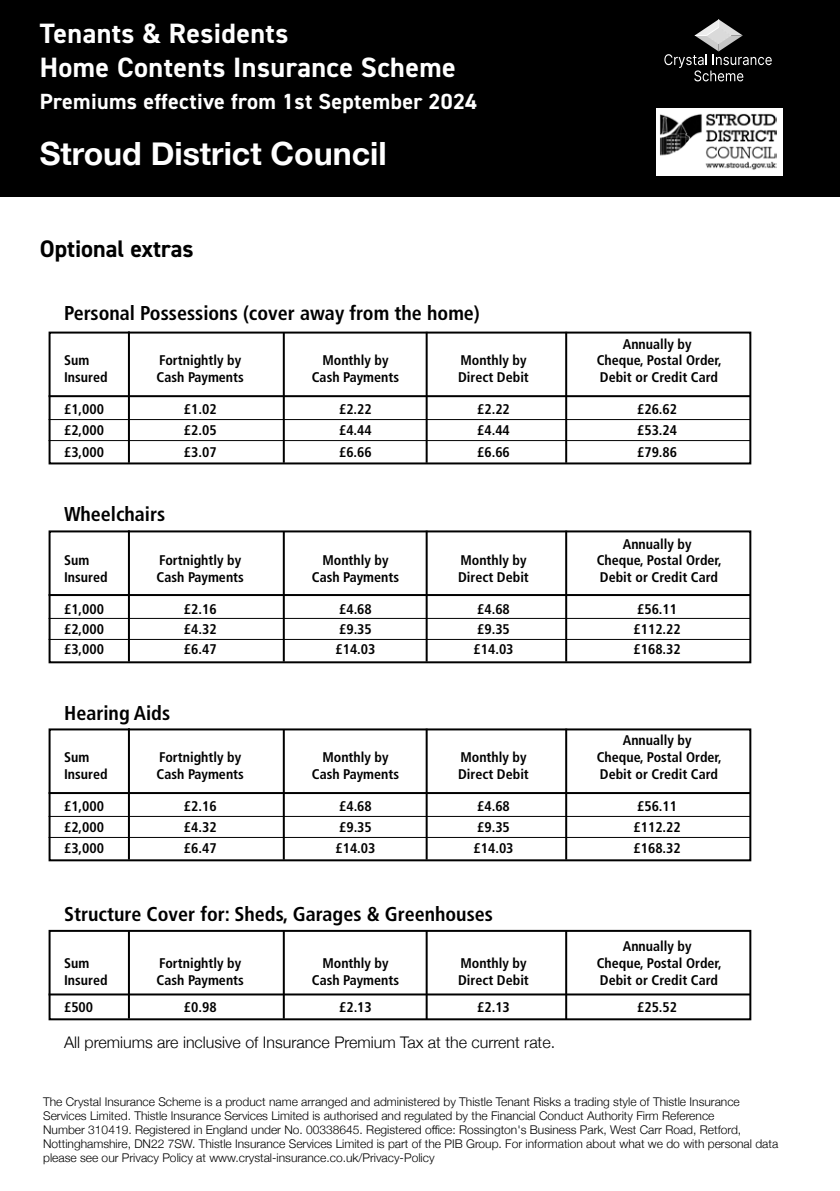
<style>
.page{position:relative;width:840px;height:1191px;background:#fff}
.page>*{position:absolute;margin:0;border:0;box-sizing:border-box;transform-origin:0 0}
.t1{font:700 32px "Helvetica Neue";color:#fff}
.t2{font:700 28px/33.6px "DIN2014";letter-spacing:.015em;color:#fff}
.t3{font:700 24px "DIN2014";color:#000}
.t4{font:700 22px "DIN2014";letter-spacing:.015em;color:#fff}
.t5{font:700 condensed 20px "Frutiger LT Std";color:#000}
.t6{font:300 16px "Helvetica Neue";color:#000}
.t7{font:700 condensed 14px "Frutiger LT Std";color:#000}
.t8{font:300 12px/14px "Helvetica Neue";color:#000}
</style>
<div class="page">
<div style="left:49px;top:331px;width:702px;height:133px;border:2px solid #000"></div>
<hr style="left:49px;top:395px;width:701px;height:2px;background:#000">
<hr style="left:49px;top:419px;width:700px;height:1px;background:#000">
<hr style="left:49px;top:440px;width:701px;height:1px;background:#000">
<hr style="left:128px;top:331px;width:2px;height:132px;background:#000">
<hr style="left:282px;top:332px;width:2px;height:131px;background:#000">
<hr style="left:425px;top:332px;width:2px;height:131px;background:#000">
<hr style="left:565px;top:332px;width:2px;height:131px;background:#000">
<div style="left:49px;top:530px;width:702px;height:133px;border:2px solid #000"></div>
<hr style="left:49px;top:594px;width:701px;height:2px;background:#000">
<hr style="left:49px;top:618px;width:700px;height:1px;background:#000">
<hr style="left:49px;top:639px;width:701px;height:1px;background:#000">
<hr style="left:128px;top:530px;width:2px;height:131px;background:#000">
<hr style="left:282px;top:531px;width:2px;height:130px;background:#000">
<hr style="left:425px;top:530px;width:2px;height:131px;background:#000">
<hr style="left:565px;top:530px;width:2px;height:131px;background:#000">
<div style="left:49px;top:728px;width:702px;height:133px;border:2px solid #000"></div>
<hr style="left:49px;top:792px;width:701px;height:2px;background:#000">
<hr style="left:49px;top:816px;width:700px;height:1px;background:#000">
<hr style="left:49px;top:837px;width:701px;height:1px;background:#000">
<hr style="left:128px;top:728px;width:2px;height:131px;background:#000">
<hr style="left:282px;top:729px;width:2px;height:130px;background:#000">
<hr style="left:425px;top:728px;width:2px;height:131px;background:#000">
<hr style="left:565px;top:728px;width:2px;height:131px;background:#000">
<div style="left:49px;top:930px;width:702px;height:90px;border:2px solid #000"></div>
<hr style="left:49px;top:993px;width:701px;height:2px;background:#000">
<hr style="left:128px;top:931px;width:2px;height:87px;background:#000">
<hr style="left:282px;top:930px;width:2px;height:88px;background:#000">
<hr style="left:425px;top:930px;width:2px;height:90px;background:#000">
<hr style="left:565px;top:930px;width:2px;height:89px;background:#000">
<div style="left:0;top:0;width:839px;height:197px;background:#000"></div>
<div style="left:656px;top:108px;width:126px;height:67px;background:#fff"></div>
<img style="left:660px;top:113px;width:116px;height:57px">
<svg style="left:664px;top:19px;width:107px;height:62px"></svg>
<h2 class="t2" style="left:40px;top:16px;width:417px">Tenants &amp; Residents<br>Home Contents Insurance Scheme</h2>
<h3 class="t4" style="left:40px;top:87px;width:438px">Premiums effective from 1st September 2024</h3>
<h1 class="t1" style="left:40px;top:129px;width:348px">Stroud District Council</h1>
<h3 class="t3" style="left:40px;top:232px;width:155px">Optional extras</h3>
<h3 class="t5" style="left:64px;top:301px;width:417px">Personal Possessions (cover away from the home)</h3>
<p class="t7" style="left:622px;top:335px;width:70px">Annually by</p>
<p class="t7" style="left:64px;top:352px;width:27px">Sum</p>
<p class="t7" style="left:159px;top:352px;width:83px">Fortnightly by</p>
<p class="t7" style="left:322px;top:352px;width:68px">Monthly by</p>
<p class="t7" style="left:460px;top:352px;width:68px">Monthly by</p>
<p class="t7" style="left:596px;top:352px;width:126px">Cheque, Postal Order,</p>
<p class="t7" style="left:64px;top:369px;width:45px">Insured</p>
<p class="t7" style="left:156px;top:369px;width:89px">Cash Payments</p>
<p class="t7" style="left:312px;top:369px;width:89px">Cash Payments</p>
<p class="t7" style="left:458px;top:369px;width:72px">Direct Debit</p>
<p class="t7" style="left:599px;top:369px;width:120px">Debit or Credit Card</p>
<p class="t7" style="left:64px;top:401px;width:42px">£1,000</p>
<p class="t7" style="left:184px;top:401px;width:34px">£1.02</p>
<p class="t7" style="left:339px;top:401px;width:34px">£2.22</p>
<p class="t7" style="left:477px;top:401px;width:34px">£2.22</p>
<p class="t7" style="left:636px;top:401px;width:42px">£26.62</p>
<p class="t7" style="left:64px;top:422px;width:42px">£2,000</p>
<p class="t7" style="left:184px;top:422px;width:34px">£2.05</p>
<p class="t7" style="left:339px;top:422px;width:34px">£4.44</p>
<p class="t7" style="left:477px;top:422px;width:34px">£4.44</p>
<p class="t7" style="left:636px;top:422px;width:42px">£53.24</p>
<p class="t7" style="left:64px;top:443px;width:42px">£3,000</p>
<p class="t7" style="left:184px;top:443px;width:34px">£3.07</p>
<p class="t7" style="left:339px;top:443px;width:34px">£6.66</p>
<p class="t7" style="left:477px;top:443px;width:34px">£6.66</p>
<p class="t7" style="left:636px;top:443px;width:42px">£79.86</p>
<h3 class="t5" style="left:64px;top:502px;width:102px">Wheelchairs</h3>
<p class="t7" style="left:622px;top:535px;width:70px">Annually by</p>
<p class="t7" style="left:64px;top:552px;width:27px">Sum</p>
<p class="t7" style="left:159px;top:552px;width:83px">Fortnightly by</p>
<p class="t7" style="left:322px;top:552px;width:68px">Monthly by</p>
<p class="t7" style="left:460px;top:552px;width:68px">Monthly by</p>
<p class="t7" style="left:596px;top:552px;width:126px">Cheque, Postal Order,</p>
<p class="t7" style="left:64px;top:569px;width:45px">Insured</p>
<p class="t7" style="left:156px;top:569px;width:89px">Cash Payments</p>
<p class="t7" style="left:312px;top:569px;width:89px">Cash Payments</p>
<p class="t7" style="left:458px;top:569px;width:72px">Direct Debit</p>
<p class="t7" style="left:599px;top:569px;width:120px">Debit or Credit Card</p>
<p class="t7" style="left:64px;top:600px;width:42px">£1,000</p>
<p class="t7" style="left:184px;top:600px;width:34px">£2.16</p>
<p class="t7" style="left:339px;top:600px;width:34px">£4.68</p>
<p class="t7" style="left:477px;top:600px;width:34px">£4.68</p>
<p class="t7" style="left:636px;top:600px;width:42px">£56.11</p>
<p class="t7" style="left:64px;top:620px;width:42px">£2,000</p>
<p class="t7" style="left:184px;top:620px;width:34px">£4.32</p>
<p class="t7" style="left:339px;top:620px;width:34px">£9.35</p>
<p class="t7" style="left:477px;top:620px;width:34px">£9.35</p>
<p class="t7" style="left:633px;top:620px;width:49px">£112.22</p>
<p class="t7" style="left:64px;top:640px;width:42px">£3,000</p>
<p class="t7" style="left:184px;top:640px;width:34px">£6.47</p>
<p class="t7" style="left:335px;top:640px;width:42px">£14.03</p>
<p class="t7" style="left:473px;top:640px;width:42px">£14.03</p>
<p class="t7" style="left:633px;top:640px;width:49px">£168.32</p>
<h3 class="t5" style="left:64px;top:701px;width:107px">Hearing Aids</h3>
<p class="t7" style="left:622px;top:732px;width:70px">Annually by</p>
<p class="t7" style="left:64px;top:748px;width:27px">Sum</p>
<p class="t7" style="left:159px;top:748px;width:83px">Fortnightly by</p>
<p class="t7" style="left:322px;top:748px;width:68px">Monthly by</p>
<p class="t7" style="left:460px;top:748px;width:68px">Monthly by</p>
<p class="t7" style="left:596px;top:748px;width:126px">Cheque, Postal Order,</p>
<p class="t7" style="left:64px;top:765px;width:45px">Insured</p>
<p class="t7" style="left:156px;top:765px;width:89px">Cash Payments</p>
<p class="t7" style="left:312px;top:765px;width:89px">Cash Payments</p>
<p class="t7" style="left:458px;top:765px;width:72px">Direct Debit</p>
<p class="t7" style="left:599px;top:765px;width:120px">Debit or Credit Card</p>
<p class="t7" style="left:64px;top:797px;width:42px">£1,000</p>
<p class="t7" style="left:184px;top:797px;width:34px">£2.16</p>
<p class="t7" style="left:339px;top:797px;width:34px">£4.68</p>
<p class="t7" style="left:477px;top:797px;width:34px">£4.68</p>
<p class="t7" style="left:636px;top:797px;width:42px">£56.11</p>
<p class="t7" style="left:64px;top:818px;width:42px">£2,000</p>
<p class="t7" style="left:184px;top:818px;width:34px">£4.32</p>
<p class="t7" style="left:339px;top:818px;width:34px">£9.35</p>
<p class="t7" style="left:477px;top:818px;width:34px">£9.35</p>
<p class="t7" style="left:633px;top:818px;width:49px">£112.22</p>
<p class="t7" style="left:64px;top:839px;width:42px">£3,000</p>
<p class="t7" style="left:184px;top:839px;width:34px">£6.47</p>
<p class="t7" style="left:335px;top:839px;width:42px">£14.03</p>
<p class="t7" style="left:473px;top:839px;width:42px">£14.03</p>
<p class="t7" style="left:633px;top:839px;width:49px">£168.32</p>
<h3 class="t5" style="left:64px;top:902px;width:430px">Structure Cover for: Sheds, Garages &amp; Greenhouses</h3>
<p class="t7" style="left:622px;top:937px;width:70px">Annually by</p>
<p class="t7" style="left:64px;top:954px;width:27px">Sum</p>
<p class="t7" style="left:159px;top:954px;width:83px">Fortnightly by</p>
<p class="t7" style="left:322px;top:954px;width:68px">Monthly by</p>
<p class="t7" style="left:460px;top:954px;width:68px">Monthly by</p>
<p class="t7" style="left:596px;top:954px;width:126px">Cheque, Postal Order,</p>
<p class="t7" style="left:64px;top:971px;width:45px">Insured</p>
<p class="t7" style="left:156px;top:971px;width:89px">Cash Payments</p>
<p class="t7" style="left:312px;top:971px;width:89px">Cash Payments</p>
<p class="t7" style="left:458px;top:971px;width:72px">Direct Debit</p>
<p class="t7" style="left:599px;top:971px;width:120px">Debit or Credit Card</p>
<p class="t7" style="left:64px;top:998px;width:31px">£500</p>
<p class="t7" style="left:184px;top:998px;width:34px">£0.98</p>
<p class="t7" style="left:339px;top:998px;width:34px">£2.13</p>
<p class="t7" style="left:477px;top:998px;width:34px">£2.13</p>
<p class="t7" style="left:636px;top:998px;width:42px">£25.52</p>
<p class="t6" style="left:64px;top:1029px;width:492px">All premiums are inclusive of Insurance Premium Tax at the current rate.</p>
<p class="t8" style="left:43px;top:1094px;width:736px">The Crystal Insurance Scheme is a product name arranged and administered by Thistle Tenant Risks a trading style of Thistle Insurance Services Limited. Thistle Insurance Services Limited is authorised and regulated by the Financial Conduct Authority Firm Reference<br>Number 310419. Registered in England under No. 00338645. Registered office: Rossington's Business Park, West Carr Road, Retford, Nottinghamshire, DN22 7SW. Thistle Insurance Services Limited is part of the PIB Group. For information about what we do with personal data please see our Privacy Policy at www.crystal-insurance.co.uk/Privacy-Policy</p>
</div>
